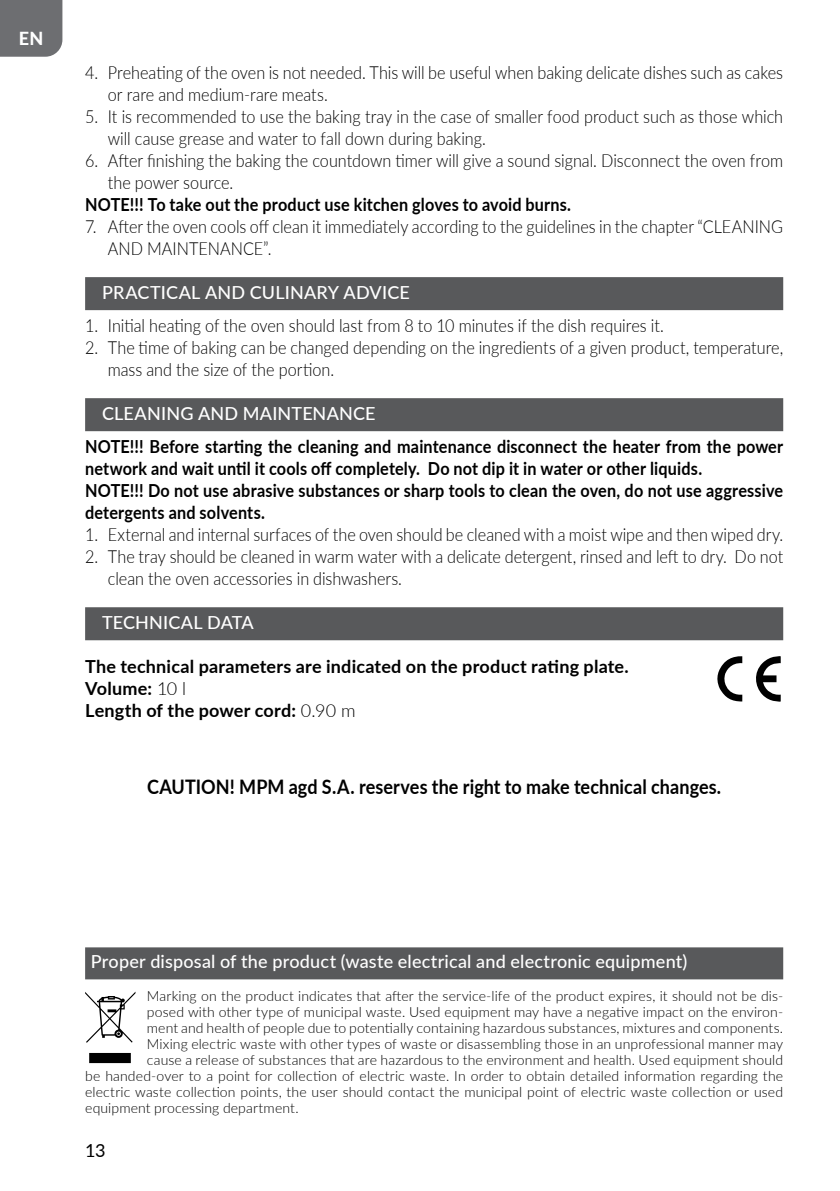
<style>
.page{position:relative;width:840px;height:1191px;background:#fff}
.page>*{position:absolute;margin:0;border:0;box-sizing:border-box;transform-origin:0 0}
.t1{font:700 20px "Lato";letter-spacing:.005em;color:#000;scale:.9 1}
.t2{font:300 18px/22px "Lato";color:#000;scale:.9 1}
.t3{font:700 18px/22px "Lato";letter-spacing:.01em;color:#000;scale:.9 1}
.t4{font:500 18px "Lato";letter-spacing:.01em;color:#fff}
.t5{font:700 18px/22px "Lato";letter-spacing:.01em;color:#000}
.t6{font:18px "Lato";color:#000}
.t7{font:800 18px "Lato";color:#fff}
.t8{font:300 14px "Lato";letter-spacing:.01em;color:#000}
.s1{font-weight:300}
</style>
<div class="page">
<div style="left:0;top:0;width:62px;height:57px;background:#6d6e71"></div>
<div style="left:85px;top:277px;width:697px;height:33px;background:#58595b"></div>
<div style="left:85px;top:398px;width:697px;height:33px;background:#58595b"></div>
<div style="left:85px;top:607px;width:697px;height:33px;background:#58595b"></div>
<svg style="left:717px;top:656px;width:25px;height:45px"></svg>
<svg style="left:756px;top:656px;width:24px;height:46px"></svg>
<div style="left:85px;top:947px;width:697px;height:32px;background:#58595b"></div>
<svg style="left:85px;top:992px;width:50px;height:71px"></svg>
<p class="t7" style="left:19px;top:25px;width:26px">EN</p>
<p class="t2" style="left:108px;top:61px;width:751px;text-indent:-23px">4. Preheating of the oven is not needed. This will be useful when baking delicate dishes such as cakes or rare and medium-rare meats.</p>
<p class="t2" style="left:108px;top:105px;width:751px;text-indent:-23px">5. It is recommended to use the baking tray in the case of smaller food product such as those which will cause grease and water to fall down during baking.</p>
<p class="t2" style="left:108px;top:149px;width:751px;text-indent:-23px">6. After finishing the baking the countdown timer will give a sound signal. Disconnect the oven from the power source.</p>
<p class="t3" style="left:85px;top:192px;width:541px">NOTE!!! To take out the product use kitchen gloves to avoid burns.</p>
<p class="t2" style="left:108px;top:215px;width:751px;text-indent:-23px">7. After the oven cools off clean it immediately according to the guidelines in the chapter “CLEANING<br>AND MAINTENANCE”.</p>
<p class="t4" style="left:102px;top:279px;width:309px">PRACTICAL AND CULINARY ADVICE</p>
<p class="t2" style="left:85px;top:314px;width:644px">1. Initial heating of the oven should last from 8 to 10 minutes if the dish requires it.</p>
<p class="t2" style="left:108px;top:336px;width:751px;text-indent:-23px">2. The time of baking can be changed depending on the ingredients of a given product, temperature, mass and the size of the portion.</p>
<p class="t4" style="left:102px;top:400px;width:275px">CLEANING AND MAINTENANCE</p>
<p class="t3" style="left:85px;top:434px;width:776px">NOTE!!! Before starting the cleaning and maintenance disconnect the heater from the power network and wait until it cools off completely. Do not dip it in water or other liquids.<br>NOTE!!! Do not use abrasive substances or sharp tools to clean the oven, do not use aggressive detergents and solvents.</p>
<p class="t2" style="left:85px;top:523px;width:776px">1. External and internal surfaces of the oven should be cleaned with a moist wipe and then wiped dry.</p>
<p class="t2" style="left:108px;top:545px;width:751px;text-indent:-23px">2. The tray should be cleaned in warm water with a delicate detergent, rinsed and left to dry. Do not clean the oven accessories in dishwashers.</p>
<p class="t4" style="left:102px;top:609px;width:153px">TECHNICAL DATA</p>
<p class="t5" style="left:85px;top:654px;width:544px">The technical parameters are indicated on the product rating plate.<br>Volume: <span class="s1">10 l<br></span>Length of the power cord: <span class="s1">0.90 m</span></p>
<p class="t1" style="left:147px;top:772px;width:639px">CAUTION! MPM agd S.A. reserves the right to make technical changes.</p>
<p class="t4" style="left:91px;top:948px;width:597px">Proper disposal of the product (waste electrical and electronic equipment)</p>
<p class="t8" style="left:147px;top:986px;width:637px">Marking on the product indicates that after the service-life of the product expires, it should not be dis-</p>
<p class="t8" style="left:147px;top:1002px;width:637px">posed with other type of municipal waste. Used equipment may have a negative impact on the environ-</p>
<p class="t8" style="left:147px;top:1018px;width:637px">ment and health of people due to potentially containing hazardous substances, mixtures and components.</p>
<p class="t8" style="left:147px;top:1034px;width:637px">Mixing electric waste with other types of waste or disassembling those in an unprofessional manner may</p>
<p class="t8" style="left:147px;top:1050px;width:637px">cause a release of substances that are hazardous to the environment and health. Used equipment should</p>
<p class="t8" style="left:85px;top:1066px;width:699px">be handed-over to a point for collection of electric waste. In order to obtain detailed information regarding the</p>
<p class="t8" style="left:85px;top:1082px;width:699px">electric waste collection points, the user should contact the municipal point of electric waste collection or used</p>
<p class="t8" style="left:85px;top:1098px;width:215px">equipment processing department.</p>
<p class="t6" style="left:85px;top:1137px;width:22px">13</p>
</div>
